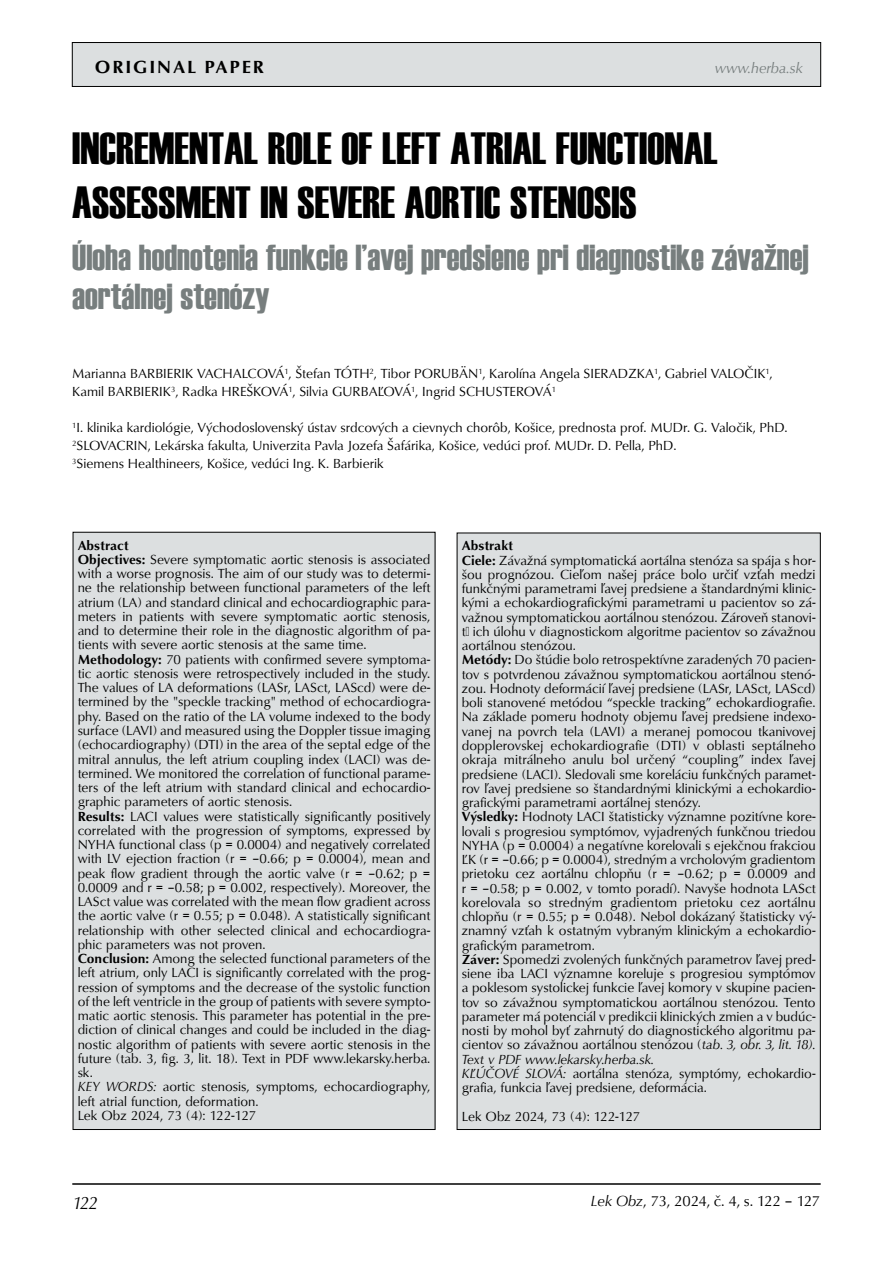
<style>
.page{position:relative;width:893px;height:1263px;background:#fff}
.page>*{position:absolute;margin:0;border:0;box-sizing:border-box;transform-origin:0 0}
.t1{font:45px/54px "Haettenschweiler";color:#000}
.t2{font:36px/39px "Haettenschweiler";color:#777e7e}
.t3{font:700 18px "URW Classico TEE";letter-spacing:.1em;color:#000}
.t4{font:italic 18px "URW Classico TEE";color:#000}
.t5{font:15px "URW Classico TEE";letter-spacing:-.02em;color:#000}
.t6{font:italic 15px "URW Classico TEE";color:#777e7e}
.t7{font:13.5px/14.2px "URW Classico TEE";color:#000}
.s1{font-weight:700}
.s2{font-style:italic}
</style>
<div class="page">
<div style="left:72px;top:43px;width:749px;height:43px;background:#dcdfe0"></div>
<div style="left:72px;top:42px;width:749px;height:45px;border:1px solid #000"></div>
<hr style="left:72px;top:1183px;width:749px;height:2px;background:#000">
<div style="left:73px;top:532px;width:362px;height:597px;background:#dcdfe0"></div>
<div style="left:457px;top:533px;width:363px;height:596px;background:#dcdfe0"></div>
<h3 class="t3" style="left:95px;top:56px;width:171px">ORIGINAL PAPER</h3>
<p class="t6" style="left:715px;top:59px;width:90px">www.herba.sk</p>
<h1 class="t1" style="left:72px;top:121px;width:647px">INCREMENTAL ROLE OF LEFT ATRIAL FUNCTIONAL<br>ASSESSMENT IN SEVERE AORTIC STENOSIS</h1>
<h2 class="t2" style="left:72px;top:238px;width:738px">Úloha hodnotenia funkcie ľavej predsiene pri diagnostike závažnej aortálnej stenózy</h2>
<p class="t7" style="left:72px;top:365px;width:702px;line-height:18px">Marianna BARBIERIK VACHALCOVÁ<sup>1</sup>, Štefan TÓTH<sup>2</sup>, Tibor PORUBÄN<sup>1</sup>, Karolína Angela SIERADZKA<sup>1</sup>, Gabriel VALOČIK<sup>1</sup>,<br>Kamil BARBIERIK<sup>3</sup>, Radka HREŠKOVÁ<sup>1</sup>, Silvia GURBAĽOVÁ<sup>1</sup>, Ingrid SCHUSTEROVÁ<sup>1</sup></p>
<p class="t7" style="left:72px;top:419px;width:717px;line-height:18px"><sup>1</sup>I. klinika kardiológie, Východoslovenský ústav srdcových a cievnych chorôb, Košice, prednosta prof. MUDr. G. Valočik, PhD.<br><sup>2</sup>SLOVACRIN, Lekárska fakulta, Univerzita Pavla Jozefa Šafárika, Košice, vedúci prof. MUDr. D. Pella, PhD.<br><sup>3</sup>Siemens Healthineers, Košice, vedúci Ing. K. Barbierik</p>
<p class="t7" style="left:78px;top:538px;width:354px"><span class="s1">Abstract<br>Objectives:</span> Severe symptomatic aortic stenosis is associated with a worse prognosis. The aim of our study was to determi&shy;ne the relationship between functional parameters of the left atrium (LA) and standard clinical and echocardiographic para&shy;meters in patients with severe symptomatic aortic stenosis, and to determine their role in the diagnostic algorithm of pa&shy;tients with severe aortic stenosis at the same time.<br><span class="s1">Methodology:</span> 70 patients with confirmed severe symptoma&shy;tic aortic stenosis were retrospectively included in the study.<br>The values of LA deformations (LASr, LASct, LAScd) were de&shy;termined by the "speckle tracking" method of echocardiogra&shy;phy. Based on the ratio of the LA volume indexed to the body surface (LAVI) and measured using the Doppler tissue imaging (echocardiography) (DTI) in the area of the septal edge of the mitral annulus, the left atrium coupling index (LACI) was de&shy;termined. We monitored the correlation of functional parame&shy;ters of the left atrium with standard clinical and echocardio&shy;graphic parameters of aortic stenosis.<br><span class="s1">Results:</span> LACI values were statistically significantly positively correlated with the progression of symptoms, expressed by NYHA functional class (p = 0.0004) and negatively correlated with LV ejection fraction (r = –0.66; p = 0.0004), mean and peak flow gradient through the aortic valve (r = –0.62; p = 0.0009 and r = –0.58; p = 0.002, respectively). Moreover, the LASct value was correlated with the mean flow gradient across the aortic valve (r = 0.55; p = 0.048). A statistically significant relationship with other selected clinical and echocardiogra&shy;phic parameters was not proven.<br><span class="s1">Conclusion:</span> Among the selected functional parameters of the left atrium, only LACI is significantly correlated with the prog&shy;ression of symptoms and the decrease of the systolic function of the left ventricle in the group of patients with severe sympto&shy;matic aortic stenosis. This parameter has potential in the pre&shy;diction of clinical changes and could be included in the diag&shy;nostic algorithm of patients with severe aortic stenosis in the future (tab. 3, fig. 3, lit. 18). Text in PDF www.lekarsky.herba. sk.<br><span class="s2">Key words:</span> aortic stenosis, symptoms, echocardiography, left atrial function, deformation.<br>Lek Obz 2024, 73 (4): 122-127</p>
<p class="t7" style="left:462px;top:539px;width:355px"><span class="s1">Abstrakt<br>Ciele:</span> Závažná symptomatická aortálna stenóza sa spája s hor&shy;šou prognózou. Cieľom našej práce bolo určiť vzťah medzi funkčnými parametrami ľavej predsiene a štandardnými klinic&shy;kými a echokardiografickými parametrami u pacientov so zá- važnou symptomatickou aortálnou stenózou. Zároveň stanovi&shy;ť ich úlohu v diagnostickom algoritme pacientov so závažnou aortálnou stenózou.<br><span class="s1">Metódy:</span> Do štúdie bolo retrospektívne zaradených 70 pacien&shy;tov s potvrdenou závažnou symptomatickou aortálnou stenó- zou. Hodnoty deformácií ľavej predsiene (LASr, LASct, LAScd) boli stanovené metódou “speckle tracking” echokardiografie.<br>Na základe pomeru hodnoty objemu ľavej predsiene indexo&shy;vanej na povrch tela (LAVI) a meranej pomocou tkanivovej dopplerovskej echokardiografie (DTI) v oblasti septálneho okraja mitrálneho anulu bol určený “coupling” index ľavej predsiene (LACI). Sledovali sme koreláciu funkčných paramet&shy;rov ľavej predsiene so štandardnými klinickými a echokardio&shy;grafickými parametrami aortálnej stenózy.<br><span class="s1">Výsledky:</span> Hodnoty LACI štatisticky významne pozitívne kore&shy;lovali s progresiou symptómov, vyjadrených funkčnou triedou NYHA (p = 0.0004) a negatívne korelovali s ejekčnou frakciou ĽK (r = –0.66; p = 0.0004), stredným a vrcholovým gradientom prietoku cez aortálnu chlopň u (r = –0.62; p = 0.0009 and r = –0.58; p = 0.002, v tomto poradí). Navyše hodnota LASct korelovala so stredným gradientom prietoku cez aortálnu chlopňu (r = 0.55; p = 0.048). Nebol dokázaný štatisticky vý&shy;znamný vzťah k ostatným vybraným klinickým a echokardio&shy;grafickým parametrom.<br><span class="s1">Záver:</span> Spomedzi zvolených funkčných parametrov ľavej pred&shy;siene iba LACI významne koreluje s progresiou symptómov a poklesom systolickej funkcie ľavej komory v skupine pacien&shy;tov so závažnou symptomatickou aortálnou stenózou. Tento parameter má potenciál v predikcii klinických zmien a v budúc&shy;nosti by mohol byť zahrnutý do diagnostického algoritmu pa&shy;cientov so závažnou aortálnou stenózou (<span class="s2">tab. 3, obr. 3, lit. 18).<br>Text v PDF www.lekarsky.herba.sk.<br>Kľúčové slová:</span> aortálna stenóza, symptó my, echokardio&shy;grafia, funkcia ľavej predsiene, deformácia.</p>
<p class="t7" style="left:462px;top:1109px;width:180px">Lek Obz 2024, 73 (4): 122-127</p>
<h3 class="t4" style="left:73px;top:1191px;width:26px">122</h3>
<p class="t5" style="left:591px;top:1191px;width:231px"><span class="s2">Lek Obz</span>, 73, 2024, č. 4, s. 122 – 127</p>
</div>
